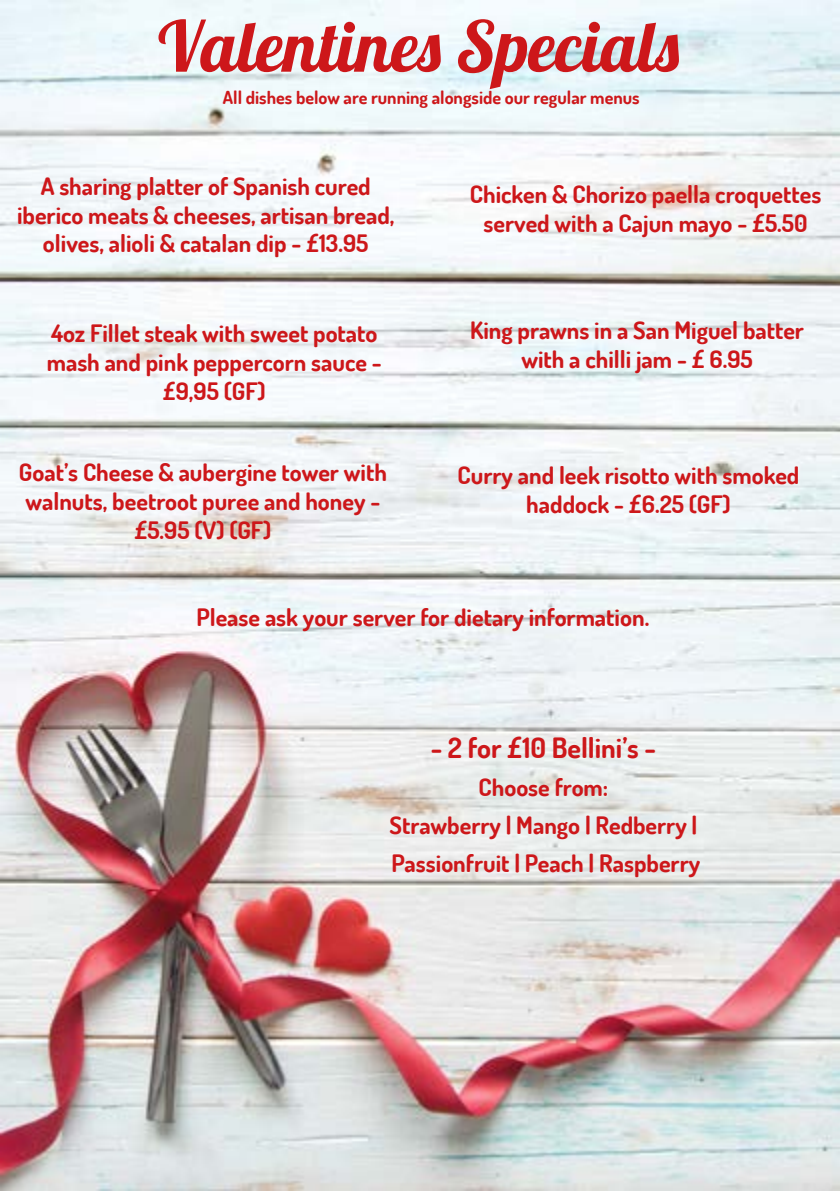
<style>
.page{position:relative;width:840px;height:1191px;background:#fff}
.page>*{position:absolute;margin:0;border:0;box-sizing:border-box;transform-origin:0 0}
.t1{font:70px "Lobster 1.4";color:#cd171a}
.t2{font:700 28px "Terminal Dosis";color:#cd171a}
.t3{font:700 24px/28.8px "Terminal Dosis";color:#cd171a;text-align:center}
.t4{font:700 18px "Terminal Dosis";color:#cd171a}
</style>
<div class="page">
<img style="left:0;top:0;width:839px;height:1191px">
<h1 class="t1" style="left:158px;top:2px;width:522px">Valentines Specials</h1>
<p class="t4" style="left:223px;top:85px;width:418px">All dishes below are running alongside our regular menus</p>
<p class="t3" style="left:17px;top:171px;width:379px">A sharing platter of Spanish cured iberico meats &amp; cheeses, artisan bread, olives, alioli &amp; catalan dip - £13.95</p>
<p class="t3" style="left:469px;top:180px;width:353px">Chicken &amp; Chorizo paella croquettes served with a Cajun mayo - £5.50</p>
<p class="t3" style="left:47px;top:318px;width:336px">4oz Fillet steak with sweet potato mash and pink peppercorn sauce - £9,95 (GF)</p>
<p class="t3" style="left:470px;top:316px;width:335px">King prawns in a San Miguel batter with a chilli jam - £ 6.95</p>
<p class="t3" style="left:19px;top:457px;width:369px">Goat’s Cheese &amp; aubergine tower with walnuts, beetroot puree and honey - £5.95 (V) (GF)</p>
<p class="t3" style="left:457px;top:460px;width:343px">Curry and leek risotto with smoked haddock - £6.25 (GF)</p>
<p class="t3" style="left:196px;top:602px;width:454px">Please ask your server for dietary information.</p>
<p class="t2" style="left:430px;top:729px;width:227px">- 2 for £10 Bellini’s -</p>
<p class="t3" style="left:389px;top:767px;width:312px;line-height:38px">Choose from:<br>Strawberry | Mango | Redberry |<br>Passionfruit | Peach | Raspberry</p>
</div>
